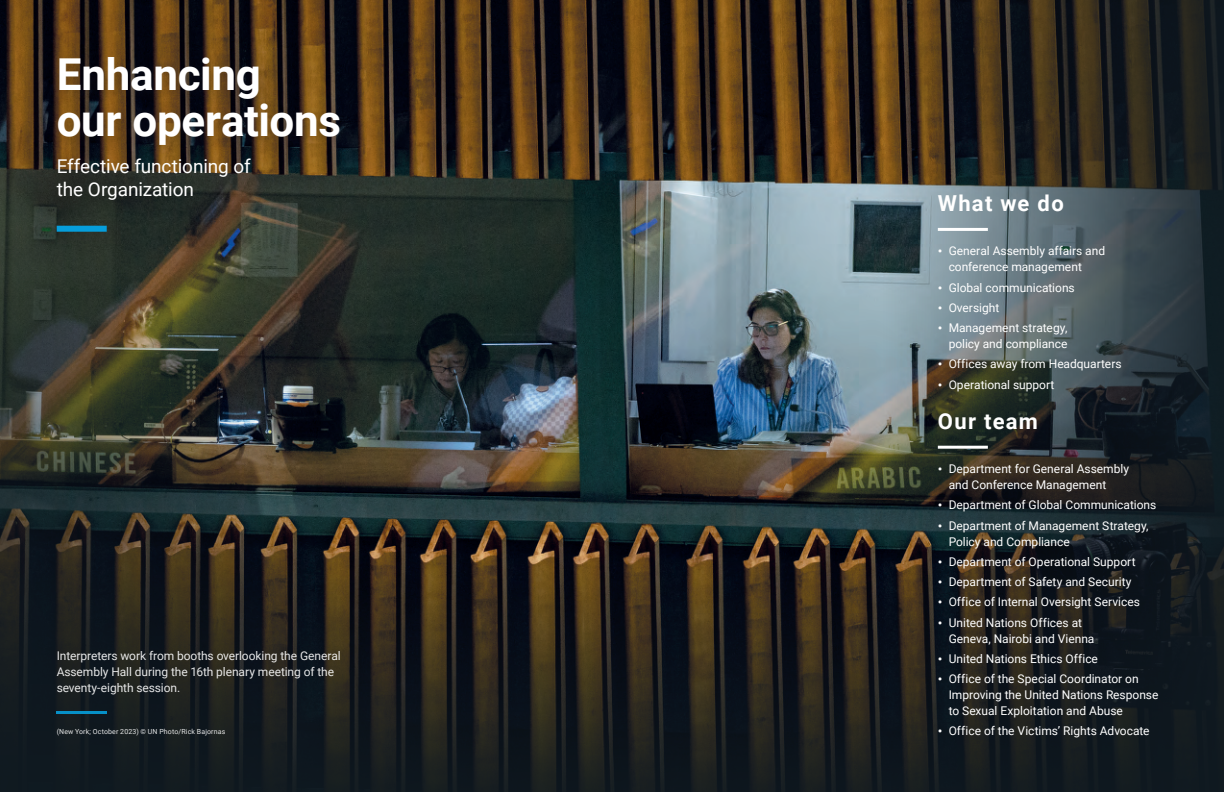
<style>
.page{position:relative;width:1224px;height:792px;background:#fff}
.page>*{position:absolute;margin:0;border:0;box-sizing:border-box;transform-origin:0 0}
.SA_section_opener_main_title{font:700 44px/46px "Roboto";letter-spacing:-.01em;color:#fff}
.SA_section_opener_divider_title{font:700 22px "Roboto";letter-spacing:.06em;color:#fff}
.SA_section_opener_sub-title{font:19px/23px "Roboto";letter-spacing:-.005em;color:#fff}
.SA_section_opener_list{font:12px/16px "Roboto";color:#fff}
.t1{font:7px "Roboto";letter-spacing:.02em;color:#fff}
.s1{font-size:14px}
</style>
<div class="page">
<svg style="left:0;top:0;width:612px;height:349px;background:#353122"></svg>
<img style="left:0;top:349px;width:612px;height:443px">
<img style="left:612px;top:0;width:612px;height:792px">
<hr style="left:57px;top:711px;width:50px;height:3px;background:#069edb">
<hr style="left:938px;top:228px;width:50px;height:3px;background:#fff">
<hr style="left:938px;top:446px;width:50px;height:3px;background:#fff">
<div style="left:49px;top:49px;width:307px;height:200px;background:#231f20;opacity:.25"></div>
<div style="left:57px;top:226px;width:50px;height:6px;background:#069edb"></div>
<h1 class="SA_section_opener_main_title" style="left:57px;top:49px;width:286px">Enhancing<br>our operations</h1>
<h2 class="SA_section_opener_sub-title" style="left:57px;top:154px;width:196px">Effective functioning of the Organization</h2>
<p class="SA_section_opener_list" style="left:57px;top:647px;width:286px">Interpreters work from booths overlooking the General<br>Assembly Hall during the 16th plenary meeting of the seventy-eighth session.</p>
<p class="t1" style="left:57px;top:727px;width:170px">(New York; October 2023) © UN Photo/Rick Bajornas</p>
<h2 class="SA_section_opener_divider_title" style="left:938px;top:188px;width:127px">What we do</h2>
<p class="SA_section_opener_list" style="left:949px;top:243px;width:158px;text-indent:-11px"><span class="s1">•</span> General Assembly affairs and conference management</p>
<p class="SA_section_opener_list" style="left:938px;top:279px;width:138px"><span class="s1">•</span> Global communications</p>
<p class="SA_section_opener_list" style="left:938px;top:299px;width:63px"><span class="s1">•</span> Oversight</p>
<p class="SA_section_opener_list" style="left:938px;top:319px;width:131px;text-align:right"><span class="s1">•</span> Management strategy, policy and compliance</p>
<p class="SA_section_opener_list" style="left:938px;top:356px;width:185px"><span class="s1">•</span> Offices away from Headquarters</p>
<p class="SA_section_opener_list" style="left:938px;top:376px;width:118px"><span class="s1">•</span> Operational support</p>
<h2 class="SA_section_opener_divider_title" style="left:938px;top:405px;width:102px">Our team</h2>
<p class="SA_section_opener_list" style="left:949px;top:460px;width:182px;text-indent:-11px"><span class="s1">•</span> Department for General Assembly and Conference Management</p>
<p class="SA_section_opener_list" style="left:938px;top:497px;width:220px"><span class="s1">•</span> Department of Global Communications</p>
<p class="SA_section_opener_list" style="left:949px;top:517px;width:201px;text-indent:-11px"><span class="s1">•</span> Department of Management Strategy,<br>Policy and Compliance</p>
<p class="SA_section_opener_list" style="left:938px;top:553px;width:199px"><span class="s1">•</span> Department of Operational Support</p>
<p class="SA_section_opener_list" style="left:938px;top:573px;width:195px"><span class="s1">•</span> Department of Safety and Security</p>
<p class="SA_section_opener_list" style="left:938px;top:594px;width:204px"><span class="s1">•</span> Office of Internal Oversight Services</p>
<p class="SA_section_opener_list" style="left:949px;top:614px;width:147px;text-indent:-11px"><span class="s1">•</span> United Nations Offices at<br>Geneva, Nairobi and Vienna</p>
<p class="SA_section_opener_list" style="left:938px;top:650px;width:162px"><span class="s1">•</span> United Nations Ethics Office</p>
<p class="SA_section_opener_list" style="left:949px;top:670px;width:211px;text-indent:-11px"><span class="s1">•</span> Office of the Special Coordinator on<br>Improving the United Nations Response to Sexual Exploitation and Abuse</p>
<p class="SA_section_opener_list" style="left:938px;top:723px;width:213px"><span class="s1">•</span> Office of the Victims’ Rights Advocate</p>
</div>
